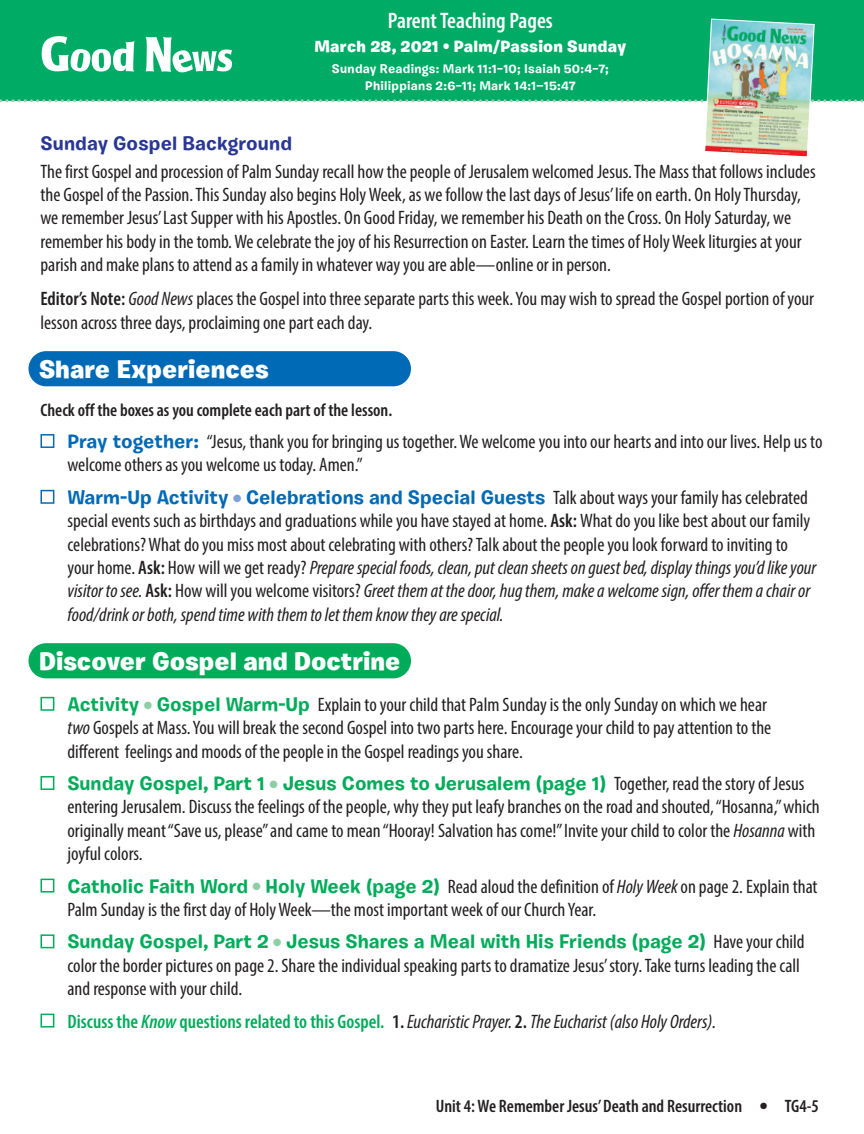
<style>
.page{position:relative;width:864px;height:1134px;background:#fff}
.page>*{position:absolute;margin:0;border:0;box-sizing:border-box;transform-origin:0 0}
.t1{font:900 25.5px "Burbank Small";color:#fff}
.t2{font:600 condensed 22.5px "Myriad Pro";color:#fff}
.t3{font:condensed 19.5px/23.4px "Myriad Pro";color:#231f20}
.t4{font:700 19.5px "Burbank Small";color:#00ac5a}
.t5{font:italic condensed 19.5px "Myriad Pro";color:#231f20}
.t6{font:700 19.5px "Burbank Small";color:#016ab6}
.t7{font:700 19.5px "Burbank Small";letter-spacing:.005em;color:#293695}
.t8{font:600 condensed 18px "Myriad Pro";color:#231f20}
.t9{font:900 16.5px "Burbank Small";letter-spacing:.015em;color:#fff}
.t10{font:700 12.6px/16.5px "Burbank Small";letter-spacing:.02em;color:#fff;text-align:center}
.s1{font-weight:600}
.s2{font-style:italic}
.s3{font-family:"Burbank Small";font-weight:700;font-stretch:normal;color:#016ab6}
.s4{color:#7da1d4}
.s5{font-family:"Myriad Pro";font-weight:400;font-stretch:condensed;color:#231f20}
.s6{font-family:"Burbank Small";font-weight:700;font-stretch:normal;color:#00ac5a}
.s7{color:#8fcea5}
.s8{font-weight:600;font-style:normal;color:#00ac5a}
.s9{font-weight:600;color:#00ac5a}
.s10{font-weight:600;font-style:normal}
</style>
<div class="page">
<div style="left:0;top:0;width:864px;height:101px;background:#00ab66"></div>
<svg style="left:0;top:18px;width:864px;height:139px"></svg>
<div style="left:40px;top:434px;width:14px;height:14px;background:#fff;border:2px solid #016ab6"></div>
<div style="left:40px;top:490px;width:14px;height:14px;background:#fff;border:2px solid #016ab6"></div>
<div style="left:40px;top:697px;width:14px;height:14px;background:#fff;border:2px solid #00ac5a"></div>
<div style="left:40px;top:776px;width:14px;height:14px;background:#fff;border:2px solid #00ac5a"></div>
<div style="left:40px;top:879px;width:14px;height:14px;background:#fff;border:2px solid #00ac5a"></div>
<div style="left:40px;top:934px;width:14px;height:14px;background:#fff;border:2px solid #00ac5a"></div>
<div style="left:40px;top:1014px;width:14px;height:14px;background:#fff;border:2px solid #00ac5a"></div>
<div style="left:28px;top:351px;width:383px;height:35px;background:#016ab6;border-radius:18px"></div>
<div style="left:28px;top:643px;width:383px;height:35px;background:#00ac5a;border-radius:18px"></div>
<p class="t2" style="left:388px;top:7px;width:167px">Parent Teaching Pages</p>
<p class="t9" style="left:314px;top:36px;width:313px">March 28, 2021 • Palm/Passion Sunday</p>
<p class="t10" style="left:332px;top:61px;width:278px">Sunday Readings: Mark 11:1–10; Isaiah 50:4–7;<br>Philippians 2:6–11; Mark 14:1—15:47</p>
<p class="t7" style="left:40px;top:131px;width:253px">Sunday Gospel Background</p>
<p class="t3" style="left:40px;top:159px;width:777px">The first Gospel and procession of Palm Sunday recall how the people of Jerusalem welcomed Jesus. The Mass that follows includes the Gospel of the Passion. This Sunday also begins Holy Week, as we follow the last days of Jesus’ life on earth. On Holy Thursday, we remember Jesus’ Last Supper with his Apostles. On Good Friday, we remember his Death on the Cross. On Holy Saturday, we remember his body in the tomb. We celebrate the joy of his Resurrection on Easter. Learn the times of Holy Week liturgies at your parish and make plans to attend as a family in whatever way you are able—online or in person.</p>
<p class="t3" style="left:40px;top:287px;width:775px"><span class="s1">Editor’s Note:</span> <span class="s2">Good News</span> places the Gospel into three separate parts this week. You may wish to spread the Gospel portion of your lesson across three days, proclaiming one part each day.</p>
<h1 class="t1" style="left:39px;top:354px;width:231px">Share Experiences</h1>
<p class="t8" style="left:40px;top:399px;width:353px">Check off the boxes as you complete each part of the lesson.</p>
<p class="t3" style="left:67px;top:430px;width:757px"><span class="s3">Pray together:</span> “Jesus, thank you for bringing us together. We welcome you into our hearts and into our lives. Help us to welcome others as you welcome us today. Amen.”</p>
<p class="t6" style="left:67px;top:485px;width:742px">Warm-Up Activity <span class="s4">●</span> Celebrations and Special Guests <span class="s5">Talk about ways your family has celebrated</span></p>
<p class="t3" style="left:68px;top:509px;width:750px">special events such as birthdays and graduations while you have stayed at home. <span class="s1">Ask:</span> What do you like best about our family celebrations? What do you miss most about celebrating with others? Talk about the people you look forward to inviting to your home. <span class="s1">Ask:</span> How will we get ready? <span class="s2">Prepare special foods, clean, put clean sheets on guest bed, display things you’d like your visitor to see.</span> <span class="s1">Ask:</span> How will you welcome visitors? <span class="s2">Greet them at the door, hug them, make a welcome sign, offer them a chair or food/drink or both, spend time with them to let them know they are special.</span></p>
<h1 class="t1" style="left:39px;top:646px;width:363px">Discover Gospel and Doctrine</h1>
<p class="t3" style="left:67px;top:692px;width:705px"><span class="s6">Activity</span> <span class="s7">●</span> <span class="s6">Gospel Warm-Up</span> Explain to your child that Palm Sunday is the only Sunday on which we hear <span class="s2">two</span> Gospels at Mass. You will break the second Gospel into two parts here. Encourage your child to pay attention to the different feelings and moods of the people in the Gospel readings you share.</p>
<p class="t4" style="left:67px;top:771px;width:739px">Sunday Gospel, Part 1 <span class="s7">●</span> Jesus Comes to Jerusalem (page 1) <span class="s5">Together, read the story of Jesus</span></p>
<p class="t3" style="left:68px;top:795px;width:754px">entering Jerusalem. Discuss the feelings of the people, why they put leafy branches on the road and shouted, “Hosanna,” which originally meant “Save us, please” and came to mean “Hooray! Salvation has come!” Invite your child to color the <span class="s2">Hosanna</span> with joyful colors.</p>
<p class="t3" style="left:67px;top:874px;width:752px"><span class="s6">Catholic Faith Word</span> <span class="s7">●</span> <span class="s6">Holy Week (page 2)</span> Read aloud the definition of <span class="s2">Holy Week</span>on page 2. Explain that<br>Palm Sunday is the first day of Holy Week—the most important week of our Church Year.</p>
<p class="t4" style="left:67px;top:930px;width:739px">Sunday Gospel, Part 2 <span class="s7">●</span> Jesus Shares a Meal with His Friends (page 2) <span class="s5">Have your child</span></p>
<p class="t3" style="left:68px;top:953px;width:734px">color the border pictures on page 2. Share the individual speaking parts to dramatize Jesus’ story. Take turns leading the call and response with your child.</p>
<p class="t5" style="left:67px;top:1009px;width:650px"><span class="s8">Discuss the</span> <span class="s9">Know</span> <span class="s8">questions related to this Gospel.</span> <span class="s10">1.</span>Eucharistic Prayer. <span class="s10">2.</span> The Eucharist (also Holy Orders).</p>
<p class="t8" style="left:436px;top:1094px;width:385px">Unit 4: We Remember Jesus’ Death and Resurrection ● TG4-5</p>
</div>
